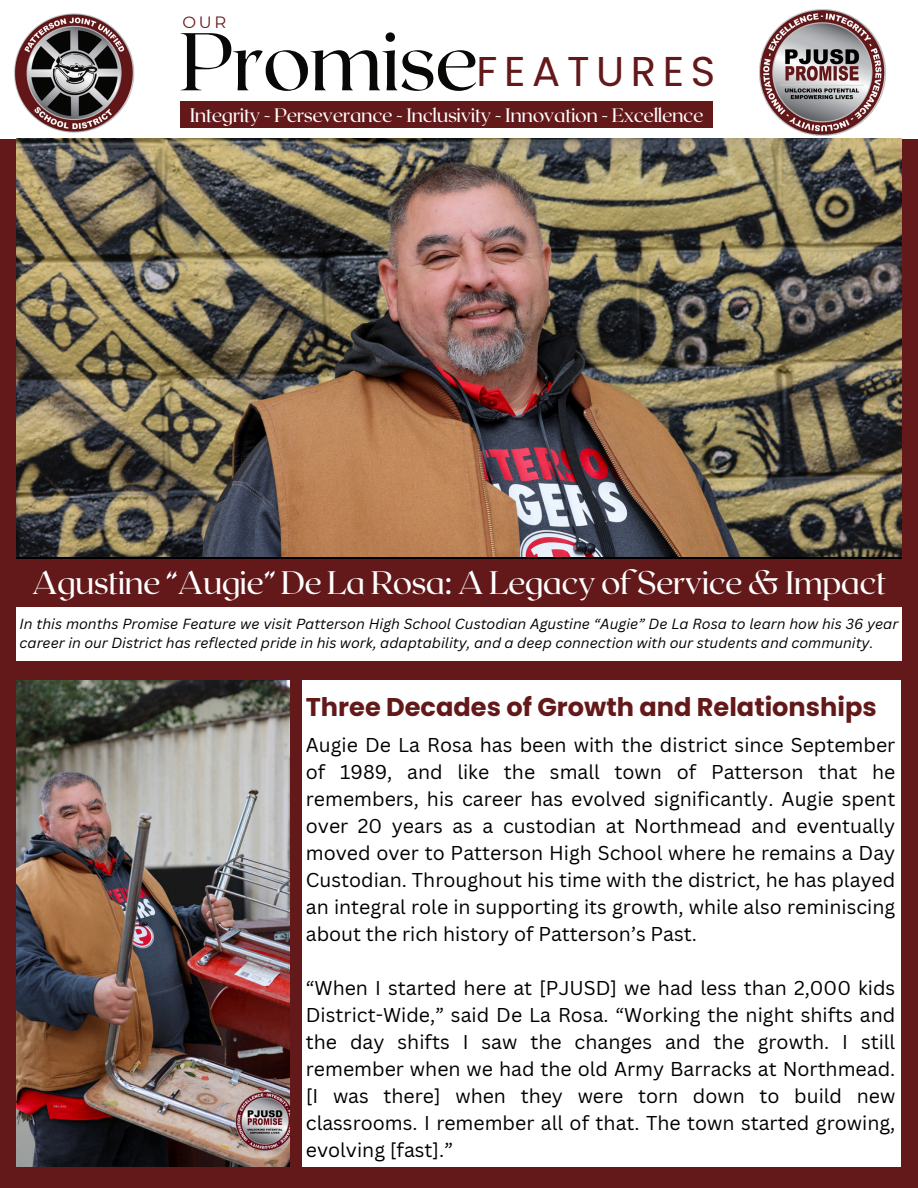
<style>
.page{position:relative;width:918px;height:1188px;background:#631819}
.page>*{position:absolute;margin:0;border:0;box-sizing:border-box;transform-origin:0 0}
.t1{font:81.6px "Roxborough CF";letter-spacing:-.02em;color:#080807}
.t2{font:41.7px "Poppins";letter-spacing:.16em;color:#631819}
.t3{font:32.55px "Roxborough CF";letter-spacing:-.02em;color:#fff}
.t4{font:700 25.65px "Poppins";color:#631819}
.t5{font:19.5px/27px "Canva Sans";color:#000;text-align:justify}
.t6{font:19.5px "Roxborough CF";letter-spacing:-.02em;color:#fff}
.t7{font:16.35px "Montserrat";color:#631819}
.t8{font:italic 14.25px/19.2px "Canva Sans";color:#000}
</style>
<div class="page">
<div style="left:0;top:0;width:918px;height:138px;background:#fff"></div>
<img style="left:14px;top:13px;width:121px;height:120px">
<img style="left:760px;top:9px;width:126px;height:126px">
<div style="left:16px;top:607px;width:886px;height:53px;background:#fff"></div>
<div style="left:180px;top:102px;width:533px;height:26px;background:#631819"></div>
<div style="left:302px;top:680px;width:598px;height:487px;background:#fff"></div>
<img style="left:16px;top:680px;width:273px;height:486px">
<img style="left:16px;top:138px;width:885px;height:419px">
<h6 class="t7" style="left:183px;top:12px;width:45px">OUR</h6>
<h1 class="t1" style="left:180px;top:9px;width:300px">Promise</h1>
<h2 class="t2" style="left:477px;top:43px;width:240px">FEATURES</h2>
<p class="t6" style="left:190px;top:103px;width:515px">Integrity - Perseverance - Inclusivity - Innovation - Excellence</p>
<h5 class="t3" style="left:32px;top:562px;width:856px">Agustine “Augie” De La Rosa: A Legacy of Service &amp; Impact</h5>
<p class="t8" style="left:20px;top:614px;width:880px">In this months Promise Feature we visit Patterson High School Custodian Agustine “Augie” De La Rosa to learn how his 36 year career in our District has reflected pride in his work, adaptability, and a deep connection with our students and community.</p>
<p class="t4" style="left:306px;top:689px;width:572px">Three Decades of Growth and Relationships</p>
<h3 class="t5" style="left:306px;top:731px;width:591px">Augie De La Rosa has been with the district since September of 1989, and like the small town of Patterson that he remembers, his career has evolved significantly. Augie spent over 20 years as a custodian at Northmead and eventually moved over to Patterson High School where he remains a Day Custodian. Throughout his time with the district, he has played an integral role in supporting its growth, while also reminiscing about the rich history of Patterson’s Past.</h3>
<p class="t5" style="left:306px;top:974px;width:591px">“When I started here at [PJUSD] we had less than 2,000 kids District-Wide,” said De La Rosa. “Working the night shifts and the day shifts I saw the changes and the growth. I still remember when we had the old Army Barracks at Northmead. [I was there] when they were torn down to build new classrooms. I remember all of that. The town started growing, evolving [fast].”</p>
</div>
